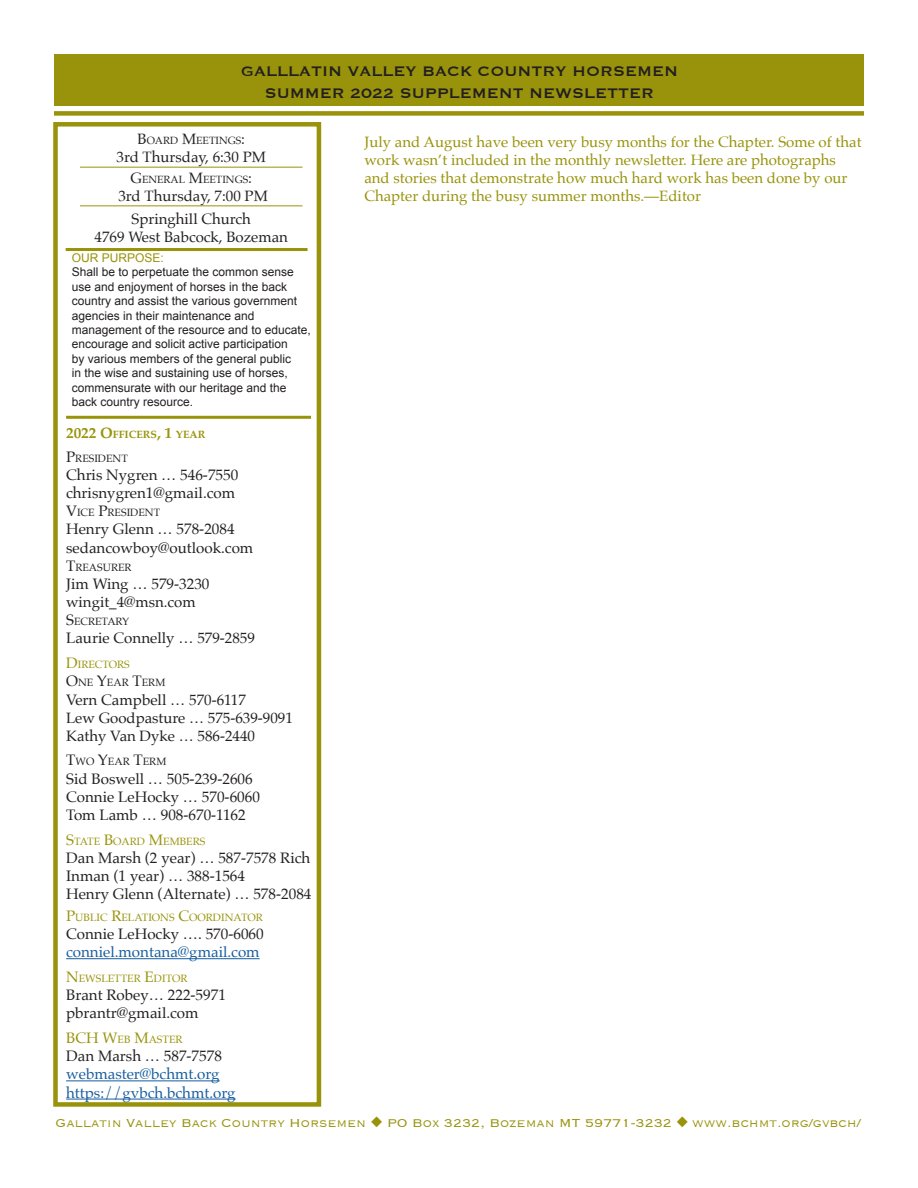
<style>
.page{position:relative;width:918px;height:1188px;background:#fff}
.page>*{position:absolute;margin:0;border:0;box-sizing:border-box;transform-origin:0 0}
.Page_heading_on_gree{font:18px "Copperplate";color:#231f20}
.gvbch_minutes{font:15.15px/18.1px "Palatino";color:#231f20}
.t1{font:15.15px "Palatino";color:#175d9e}
.gvbch_minutes-2{font:15px/18px "Palatino";color:#98930a}
.pres_note{font:15px "Palatino";color:#231f20}
.t2{font:300 15px "Copperplate";letter-spacing:-.005em;color:#98930a}
.t3{font:12px/14.4px "Arial";color:#231f20}
.t4{font:12px "Arial";color:#98930a}
.t5{font:10.65px "Palatino";color:#98930a}
.gvbch_minutes-3{font:10.65px "Palatino";color:#231f20}
.t6{font:700 10.65px "Palatino";color:#98930a}
.t7{font:10.5px "Palatino";color:#231f20}
.s1{font-size:15px}
.s2{font-size:15.15px}
</style>
<div class="page">
<div style="left:53px;top:122px;width:268px;height:985px;border:4px solid #98930a"></div>
<hr style="left:66px;top:416px;width:245px;height:3px;background:#98930a">
<hr style="left:66px;top:248px;width:242px;height:3px;background:#98930a">
<hr style="left:66px;top:958px;width:194px;height:1px;background:#175d9e">
<hr style="left:66px;top:1080px;width:154px;height:1px;background:#175d9e">
<hr style="left:66px;top:1099px;width:170px;height:1px;background:#175d9e">
<hr style="left:80px;top:167px;width:223px;height:1px;background:#98930a">
<hr style="left:80px;top:205px;width:223px;height:1px;background:#98930a">
<div style="left:54px;top:54px;width:810px;height:52px;background:#98930a"></div>
<div style="left:54px;top:111px;width:810px;height:5px;background:#98930a"></div>
<p class="Page_heading_on_gree" style="left:241px;top:60px;width:438px">GALLLATIN VALLEY BACK COUNTRY HORSEMEN</p>
<p class="Page_heading_on_gree" style="left:265px;top:81px;width:391px">SUMMER 2022 SUPPLEMENT NEWSLETTER</p>
<p class="gvbch_minutes-2" style="left:364px;top:133px;width:499px">July and August have been very busy months for the Chapter. Some of that work wasn’t included in the monthly newsletter. Here are photographs and stories that demonstrate how much hard work has been done by our Chapter during the busy summer months.—Editor</p>
<p class="t7" style="left:138px;top:132px;width:109px"><span class="s1">B</span>OARD <span class="s1">M</span>EETINGS<span class="s1">:</span></p>
<p class="pres_note" style="left:117px;top:145px;width:151px">3rd Thursday, 6:30 PM</p>
<p class="t7" style="left:131px;top:171px;width:123px"><span class="s1">G</span>ENERAL <span class="s1">M</span>EETINGS<span class="s1">:</span></p>
<p class="pres_note" style="left:118px;top:184px;width:151px">3rd Thursday, 7:00 PM</p>
<p class="pres_note" style="left:132px;top:207px;width:121px">Springhill Church</p>
<p class="pres_note" style="left:95px;top:225px;width:195px">4769 West Babcock, Bozeman</p>
<p class="t4" style="left:72px;top:250px;width:94px">OUR PURPOSE:</p>
<p class="t3" style="left:72px;top:265px;width:241px">Shall be to perpetuate the common sense use and enjoyment of horses in the back country and assist the various government agencies in their maintenance and management of the resource and to educate, encourage and solicit active participation<br>by various members of the general public<br>in the wise and sustaining use of horses, commensurate with our heritage and the back country resource.</p>
<p class="t6" style="left:66px;top:425px;width:141px"><span class="s2">2022 O</span>FFICERS<span class="s2">, 1</span> YEAR</p>
<p class="gvbch_minutes-3" style="left:66px;top:449px;width:63px"><span class="s2">P</span>RESIDENT</p>
<p class="gvbch_minutes" style="left:66px;top:465px;width:174px">Chris Nygren … 546-7550</p>
<p class="gvbch_minutes" style="left:66px;top:484px;width:171px">chrisnygren1@gmail.com</p>
<p class="gvbch_minutes-3" style="left:66px;top:504px;width:96px"><span class="s2">V</span>ICE <span class="s2">P</span>RESIDENT</p>
<p class="gvbch_minutes" style="left:66px;top:520px;width:170px">Henry Glenn … 578-2084</p>
<p class="gvbch_minutes" style="left:66px;top:538px;width:189px">sedancowboy@outlook.com</p>
<p class="gvbch_minutes-3" style="left:66px;top:558px;width:67px"><span class="s2">T</span>REASURER</p>
<p class="gvbch_minutes" style="left:66px;top:575px;width:145px">Jim Wing … 579-3230</p>
<p class="pres_note" style="left:66px;top:589px;width:131px">wingit_4@msn.com</p>
<p class="gvbch_minutes-3" style="left:66px;top:613px;width:65px"><span class="s2">S</span>ECRETARY</p>
<p class="gvbch_minutes" style="left:66px;top:629px;width:190px">Laurie Connelly … <span class="s1">579-2859</span></p>
<p class="t5" style="left:66px;top:656px;width:65px"><span class="s2">D</span>IRECTORS</p>
<p class="gvbch_minutes-3" style="left:66px;top:674px;width:101px"><span class="s2">O</span>NE <span class="s2">Y</span>EAR <span class="s2">T</span>ERM</p>
<p class="gvbch_minutes" style="left:66px;top:690px;width:181px">Vern Campbell … <span class="s1">570-6117</span></p>
<p class="pres_note" style="left:66px;top:705px;width:228px">Lew Goodpasture … 575-639-9091</p>
<p class="pres_note" style="left:66px;top:723px;width:191px">Kathy Van Dyke … 586-2440</p>
<p class="gvbch_minutes-3" style="left:66px;top:753px;width:102px"><span class="s2">T</span>WO <span class="s2">Y</span>EAR <span class="s2">T</span>ERM</p>
<p class="gvbch_minutes" style="left:66px;top:769px;width:188px">Sid Boswell … 505-239-2606</p>
<p class="gvbch_minutes" style="left:66px;top:787px;width:195px">Connie LeHocky … 570-6060</p>
<p class="gvbch_minutes" style="left:66px;top:806px;width:181px">Tom Lamb … 908-670-1162</p>
<p class="t5" style="left:66px;top:832px;width:141px"><span class="s2">S</span>TATE <span class="s2">B</span>OARD <span class="s2">M</span>EMBERS</p>
<p class="gvbch_minutes" style="left:66px;top:849px;width:246px">Dan Marsh (2 year) … 587-7578 Rich<br>Inman (1 year) … 388-1564</p>
<p class="gvbch_minutes" style="left:66px;top:885px;width:247px">Henry Glenn (Alternate) … 578-2084</p>
<p class="t5" style="left:66px;top:908px;width:198px"><span class="s2">P</span>UBLIC <span class="s2">R</span>ELATIONS <span class="s2">C</span>OORDINATOR</p>
<p class="gvbch_minutes" style="left:66px;top:925px;width:199px">Connie LeHocky …. 570-6060</p>
<p class="t1" style="left:66px;top:939px;width:195px">conniel.montana@gmail.com</p>
<p class="t5" style="left:66px;top:969px;width:123px"><span class="s2">N</span>EWSLETTER <span class="s2">E</span>DITOR</p>
<p class="gvbch_minutes" style="left:66px;top:986px;width:161px">Brant Robey… 222-5971</p>
<p class="gvbch_minutes" style="left:66px;top:1004px;width:134px">pbrantr@gmail.com</p>
<p class="t5" style="left:66px;top:1030px;width:118px"><span class="s2">BCH W</span>EB <span class="s2">M</span>ASTER</p>
<p class="gvbch_minutes" style="left:66px;top:1047px;width:157px">Dan Marsh … 587-7578</p>
<p class="t1" style="left:66px;top:1062px;width:155px">webmaster@bchmt.org</p>
<p class="t1" style="left:66px;top:1080px;width:171px">https://gvbch.bchmt.org</p>
<p class="t2" style="left:56px;top:1113px;width:807px">Gallatin Valley Back Country Horsemen ◆ PO Box 3232, Bozeman MT 59771-3232 ◆ www.bchmt.org/gvbch/</p>
</div>
